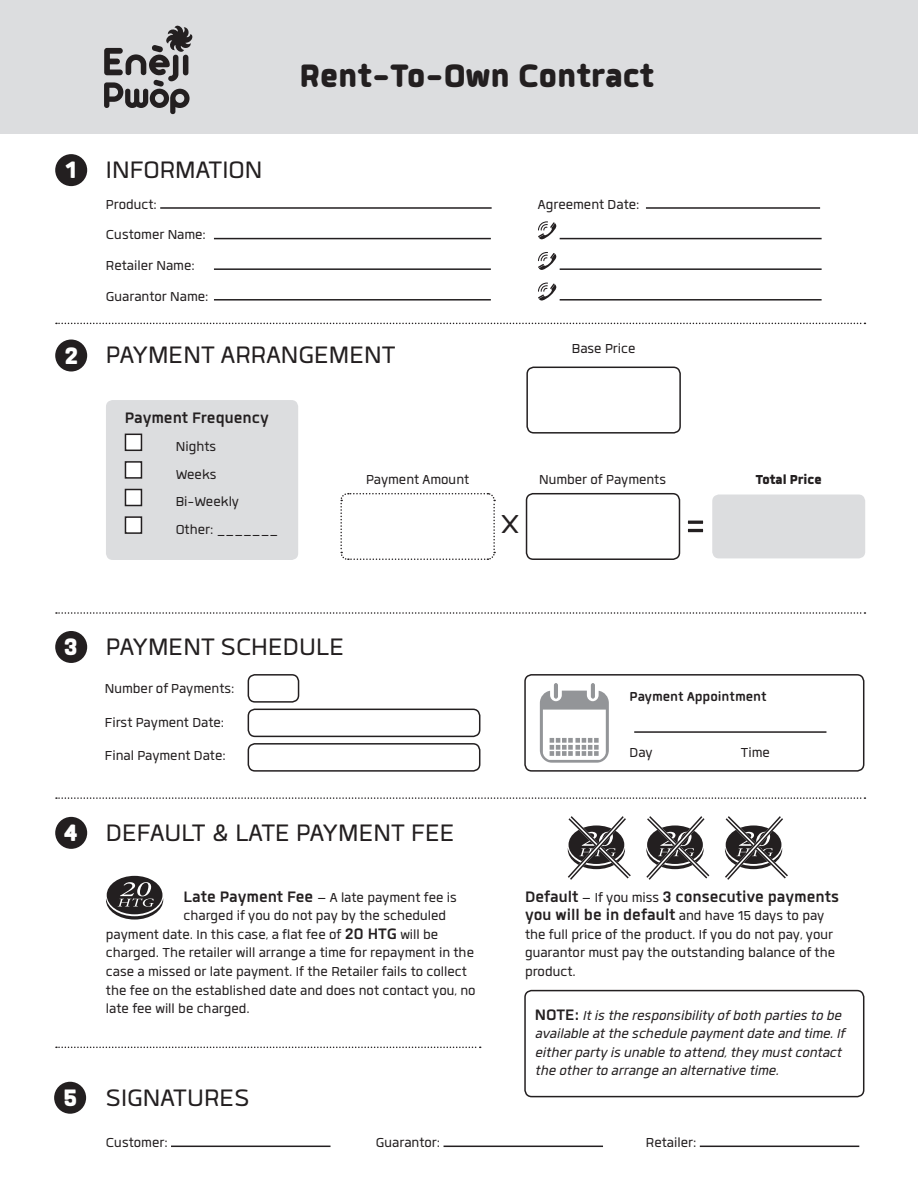
<style>
.page{position:relative;width:918px;height:1188px;background:#fff}
.page>*{position:absolute;margin:0;border:0;box-sizing:border-box;transform-origin:0 0}
.t1{font:57px "Quan";color:#231f20}
.t2{font:900 45px "Quan Rounded";color:#231f20}
.t3{font:36px "Quan";color:#231f20}
.t4{font:33px "Quan";color:#231f20}
.t5{font:900 33px "Quan";color:#fff}
.t6{font:700 21px/18.6px "Quan";color:#231f20}
.t7{font:18px/27.6px "Quan";color:#231f20}
.t8{font:italic 18px/18.6px "Quan";color:#231f20}
.t9{font:700 18px "Quan Rounded";color:#231f20}
.t10{font:900 18px "Quan";color:#231f20}
.s1{font-weight:700;font-size:21px}
.s2{font-weight:400;font-size:18px}
.s3{font-weight:700;font-style:normal;font-size:21px}
</style>
<div class="page">
<div style="left:0;top:0;width:918px;height:133px;background:#dcdddf"></div>
<div style="left:106px;top:400px;width:192px;height:160px;background:#dcdddf;border-radius:7px"></div>
<div style="left:125px;top:434px;width:16px;height:16px;background:#fff"></div>
<div style="left:125px;top:434px;width:17px;height:17px;border:2px solid #231f20"></div>
<div style="left:125px;top:462px;width:16px;height:16px;background:#fff"></div>
<div style="left:125px;top:461px;width:17px;height:18px;border:2px solid #231f20"></div>
<div style="left:125px;top:490px;width:16px;height:16px;background:#fff"></div>
<div style="left:125px;top:489px;width:17px;height:17px;border:2px solid #231f20"></div>
<div style="left:125px;top:517px;width:16px;height:16px;background:#fff"></div>
<div style="left:125px;top:516px;width:17px;height:18px;border:2px solid #231f20"></div>
<hr style="left:160px;top:207px;width:332px;height:2px;background:#231f20">
<hr style="left:646px;top:207px;width:174px;height:2px;background:#231f20">
<hr style="left:214px;top:238px;width:277px;height:1px;background:#231f20">
<svg style="left:538px;top:221px;width:18px;height:18px"></svg>
<hr style="left:560px;top:238px;width:262px;height:1px;background:#231f20">
<hr style="left:214px;top:268px;width:277px;height:2px;background:#231f20">
<svg style="left:538px;top:252px;width:18px;height:18px"></svg>
<hr style="left:560px;top:268px;width:262px;height:2px;background:#231f20">
<hr style="left:214px;top:299px;width:277px;height:2px;background:#231f20">
<svg style="left:538px;top:283px;width:18px;height:18px"></svg>
<hr style="left:560px;top:299px;width:262px;height:2px;background:#231f20">
<hr style="left:171px;top:1146px;width:160px;height:1px;background:#231f20">
<hr style="left:444px;top:1146px;width:159px;height:1px;background:#231f20">
<hr style="left:700px;top:1146px;width:159px;height:1px;background:#231f20">
<div style="left:55px;top:154px;width:32px;height:32px;background:#231f20;border-radius:50%"></div>
<div style="left:55px;top:340px;width:32px;height:32px;background:#231f20;border-radius:50%"></div>
<div style="left:55px;top:631px;width:32px;height:32px;background:#231f20;border-radius:50%"></div>
<div style="left:55px;top:817px;width:32px;height:32px;background:#231f20;border-radius:50%"></div>
<div style="left:54px;top:1082px;width:32px;height:32px;background:#231f20;border-radius:50%"></div>
<div style="left:712px;top:495px;width:153px;height:63px;background:#dcdddf;border-radius:7px"></div>
<div style="left:526px;top:493px;width:154px;height:67px;border:2px solid #231f20;border-radius:7px"></div>
<svg style="left:340px;top:493px;width:156px;height:67px"></svg>
<div style="left:248px;top:674px;width:51px;height:29px;border:2px solid #231f20;border-radius:7px"></div>
<div style="left:524px;top:674px;width:340px;height:98px;border:2px solid #231f20;border-radius:7px"></div>
<div style="left:248px;top:743px;width:232px;height:29px;border:2px solid #231f20;border-radius:7px"></div>
<div style="left:248px;top:709px;width:232px;height:28px;border:2px solid #231f20;border-radius:7px"></div>
<svg style="left:567px;top:816px;width:64px;height:64px"></svg>
<svg style="left:646px;top:816px;width:64px;height:64px"></svg>
<svg style="left:724px;top:816px;width:64px;height:64px"></svg>
<div style="left:524px;top:990px;width:340px;height:107px;border:2px solid #231f20;border-radius:7px"></div>
<svg style="left:106px;top:876px;width:57px;height:44px"></svg>
<svg style="left:56px;top:612px;width:809px;height:2px"></svg>
<svg style="left:56px;top:323px;width:809px;height:1px"></svg>
<svg style="left:56px;top:797px;width:809px;height:2px"></svg>
<svg style="left:56px;top:1047px;width:425px;height:1px"></svg>
<svg style="left:540px;top:683px;width:69px;height:80px"></svg>
<svg style="left:104px;top:25px;width:89px;height:89px"></svg>
<hr style="left:634px;top:731px;width:192px;height:2px;background:#231f20">
<div style="left:526px;top:367px;width:155px;height:67px;border:2px solid #231f20;border-radius:7px"></div>
<h3 class="t5" style="left:66px;top:153px;width:12px">1</h3>
<h3 class="t5" style="left:64px;top:338px;width:15px">2</h3>
<h2 class="t2" style="left:299px;top:53px;width:356px">Rent-To-Own Contract</h2>
<h3 class="t4" style="left:106px;top:154px;width:158px">INFORMATION</h3>
<p class="t7" style="left:106px;top:190px;width:52px">Product:</p>
<p class="t7" style="left:538px;top:190px;width:103px">Agreement Date:</p>
<p class="t7" style="left:106px;top:219px;width:104px;line-height:30.6px">Customer Name:<br>Retailer Name:<br>Guarantor Name:</p>
<h3 class="t4" style="left:106px;top:339px;width:291px">PAYMENT ARRANGEMENT</h3>
<p class="t7" style="left:572px;top:334px;width:65px">Base Price</p>
<p class="t6" style="left:125px;top:409px;width:146px">Payment Frequency</p>
<p class="t7" style="left:176px;top:433px;width:104px">Nights<br>Weeks<br>Bi-Weekly<br>Other: _______</p>
<p class="t7" style="left:366px;top:465px;width:105px">Payment Amount</p>
<p class="t7" style="left:539px;top:465px;width:129px">Number of Payments</p>
<p class="t10" style="left:756px;top:470px;width:67px">Total Price</p>
<h3 class="t3" style="left:501px;top:507px;width:19px">X</h3>
<h1 class="t1" style="left:684px;top:496px;width:24px">=</h1>
<h3 class="t5" style="left:64px;top:630px;width:15px">3</h3>
<h3 class="t4" style="left:106px;top:631px;width:240px">PAYMENT SCHEDULE</h3>
<p class="t7" style="left:105px;top:672px;width:131px;line-height:33.6px">Number of Payments:<br>First Payment Date:<br>Final Payment Date:</p>
<p class="t9" style="left:630px;top:687px;width:139px">Payment Appointment</p>
<p class="t7" style="left:630px;top:738px;width:25px">Day</p>
<p class="t7" style="left:741px;top:738px;width:31px">Time</p>
<h3 class="t5" style="left:65px;top:816px;width:15px">4</h3>
<h3 class="t4" style="left:106px;top:817px;width:350px">DEFAULT &amp; LATE PAYMENT FEE</h3>
<p class="t7" style="left:183px;top:883px;width:275px"><span class="s1">Late Payment Fee</span> – A late payment fee is</p>
<p class="t7" style="left:183px;top:902px;width:264px">charged if you do not pay by the scheduled</p>
<p class="t7" style="left:106px;top:920px;width:334px">payment date. In this case, a flat fee of <span class="s1">20 HTG</span> will be</p>
<p class="t7" style="left:106px;top:939px;width:370px">charged. The retailer will arrange a time for repayment in the</p>
<p class="t7" style="left:106px;top:958px;width:363px">case a missed or late payment. If the Retailer fails to collect</p>
<p class="t7" style="left:106px;top:976px;width:371px">the fee on the established date and does not contact you, no</p>
<p class="t7" style="left:106px;top:995px;width:146px">late fee will be charged.</p>
<p class="t6" style="left:525px;top:887px;width:316px">Default <span class="s2">– If you miss</span> 3 consecutive payments you will be in default <span class="s2">and have 15 days to pay</span></p>
<p class="t7" style="left:525px;top:925px;width:312px;line-height:18.6px;text-align:justify">the full price of the product. If you do not pay, your guarantor must pay the outstanding balance of the product.</p>
<p class="t8" style="left:535px;top:1006px;width:311px"><span class="s3">NOTE:</span> It is the responsibility of both parties to be available at the schedule payment date and time. If either party is unable to attend, they must contact the other to arrange an alternative time.</p>
<h3 class="t5" style="left:63px;top:1081px;width:16px">5</h3>
<h3 class="t4" style="left:106px;top:1082px;width:145px">SIGNATURES</h3>
<p class="t7" style="left:106px;top:1129px;width:63px">Customer:</p>
<p class="t7" style="left:376px;top:1129px;width:66px">Guarantor:</p>
<p class="t7" style="left:646px;top:1129px;width:52px">Retailer:</p>
</div>
